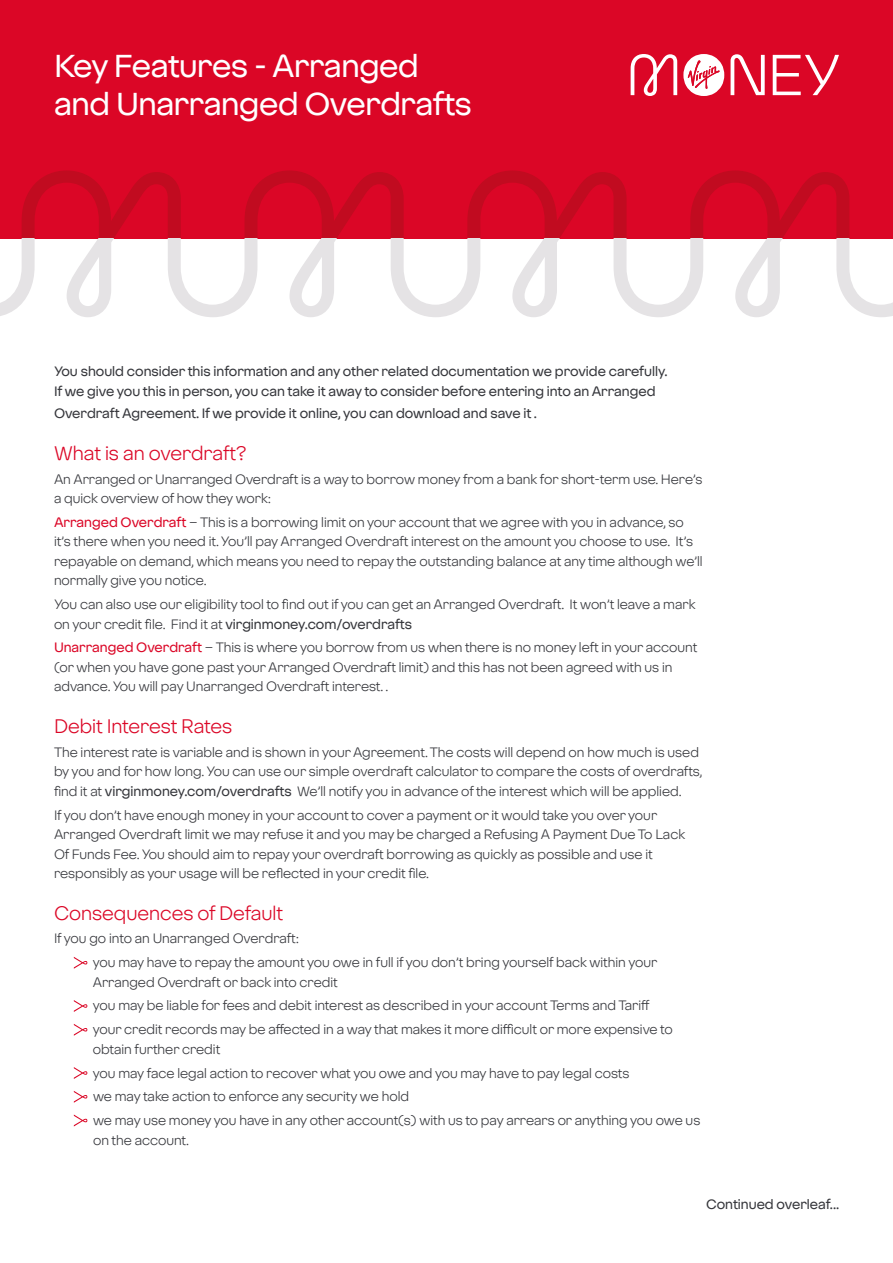
<style>
.page{position:relative;width:893px;height:1263px;background:#fff}
.page>*{position:absolute;margin:0;border:0;box-sizing:border-box;transform-origin:0 0}
.t1{font:500 31.5px/37.5px "Virgin Money Sans";letter-spacing:-.01em;color:#fff}
.t2{font:19.5px "Virgin Money Sans";color:#db0626}
.t3{font:13.5px/19.5px "Virgin Money Sans";color:#35363b}
.t4{font:500 13.5px/19.5px "Virgin Money Sans";color:#35363b}
.s1{font-weight:500;color:#db0626}
.s2{font-weight:500}
</style>
<div class="page">
<div style="left:0;top:0;width:893px;height:238px;background:#db0626"></div>
<svg style="left:22px;top:170px;width:828px;height:68px"></svg>
<svg style="left:0;top:239px;width:893px;height:78px"></svg>
<svg style="left:631px;top:54px;width:46px;height:42px"></svg>
<svg style="left:731px;top:54px;width:34px;height:41px"></svg>
<svg style="left:773px;top:55px;width:66px;height:40px"></svg>
<svg style="left:683px;top:54px;width:41px;height:42px"></svg>
<svg style="left:74px;top:957px;width:13px;height:12px"></svg>
<svg style="left:74px;top:1000px;width:13px;height:12px"></svg>
<svg style="left:74px;top:1024px;width:13px;height:12px"></svg>
<svg style="left:74px;top:1067px;width:13px;height:12px"></svg>
<svg style="left:74px;top:1091px;width:13px;height:12px"></svg>
<svg style="left:74px;top:1114px;width:13px;height:12px"></svg>
<p class="t1" style="left:54px;top:47px;width:419px">Key Features - Arranged and Unarranged Overdrafts</p>
<p class="t4" style="left:54px;top:361px;width:615px">You should consider this information and any other related documentation we provide carefully.<br>If we give you this in person, you can take it away to consider before entering into an Arranged</p>
<p class="t4" style="left:54px;top:403px;width:484px">Overdraft Agreement. If we provide it online, you can download and save it .</p>
<p class="t2" style="left:54px;top:441px;width:194px">What is an overdraft?</p>
<p class="t3" style="left:54px;top:469px;width:650px">An Arranged or Unarranged Overdraft is a way to borrow money from a bank for short-term use. Here’s a quick overview of how they work:</p>
<p class="t3" style="left:54px;top:512px;width:650px"><span class="s1">Arranged Overdraft</span> – This is a borrowing limit on your account that we agree with you in advance, so it’s there when you need it. You’ll pay Arranged Overdraft interest on the amount you choose to use. It’s repayable on demand, which means you need to repay the outstanding balance at any time although we’ll normally give you notice.</p>
<p class="t3" style="left:54px;top:594px;width:643px">You can also use our eligibility tool to find out if you can get an Arranged Overdraft. It won’t leave a mark on your credit file. Find it at <span class="s2">virginmoney.com/overdrafts</span></p>
<p class="t3" style="left:54px;top:637px;width:645px"><span class="s1">Unarranged Overdraft</span> – This is where you borrow from us when there is no money left in your account (or when you have gone past your Arranged Overdraft limit) and this has not been agreed with us in advance. You will pay Unarranged Overdraft interest. .</p>
<p class="t2" style="left:54px;top:714px;width:180px">Debit Interest Rates</p>
<p class="t3" style="left:54px;top:742px;width:650px">The interest rate is variable and is shown in your Agreement. The costs will depend on how much is used by you and for how long. You can use our simple overdraft calculator to compare the costs of overdrafts, find it at <span class="s2">virginmoney.com/overdrafts</span> We’ll notify you in advance of the interest which will be applied.</p>
<p class="t3" style="left:54px;top:805px;width:633px">If you don’t have enough money in your account to cover a payment or it would take you over your Arranged Overdraft limit we may refuse it and you may be charged a Refusing A Payment Due To Lack Of Funds Fee. You should aim to repay your overdraft borrowing as quickly as possible and use it responsibly as your usage will be reflected in your credit file.</p>
<p class="t2" style="left:54px;top:901px;width:231px">Consequences of Default</p>
<p class="t3" style="left:54px;top:929px;width:247px">If you go into an Unarranged Overdraft:</p>
<p class="t3" style="left:93px;top:952px;width:566px">you may have to repay the amount you owe in full if you don’t bring yourself back within your<br>Arranged Overdraft or back into credit</p>
<p class="t3" style="left:93px;top:996px;width:558px">you may be liable for fees and debit interest as described in your account Terms and Tariff</p>
<p class="t3" style="left:93px;top:1019px;width:582px">your credit records may be affected in a way that makes it more difficult or more expensive to obtain further credit</p>
<p class="t3" style="left:93px;top:1063px;width:538px">you may face legal action to recover what you owe and you may have to pay legal costs</p>
<p class="t3" style="left:93px;top:1086px;width:317px">we may take action to enforce any security we hold</p>
<p class="t3" style="left:93px;top:1110px;width:609px">we may use money you have in any other account(s) with us to pay arrears or anything you owe us on the account.</p>
<p class="t4" style="left:706px;top:1194px;width:135px">Continued overleaf...</p>
</div>
